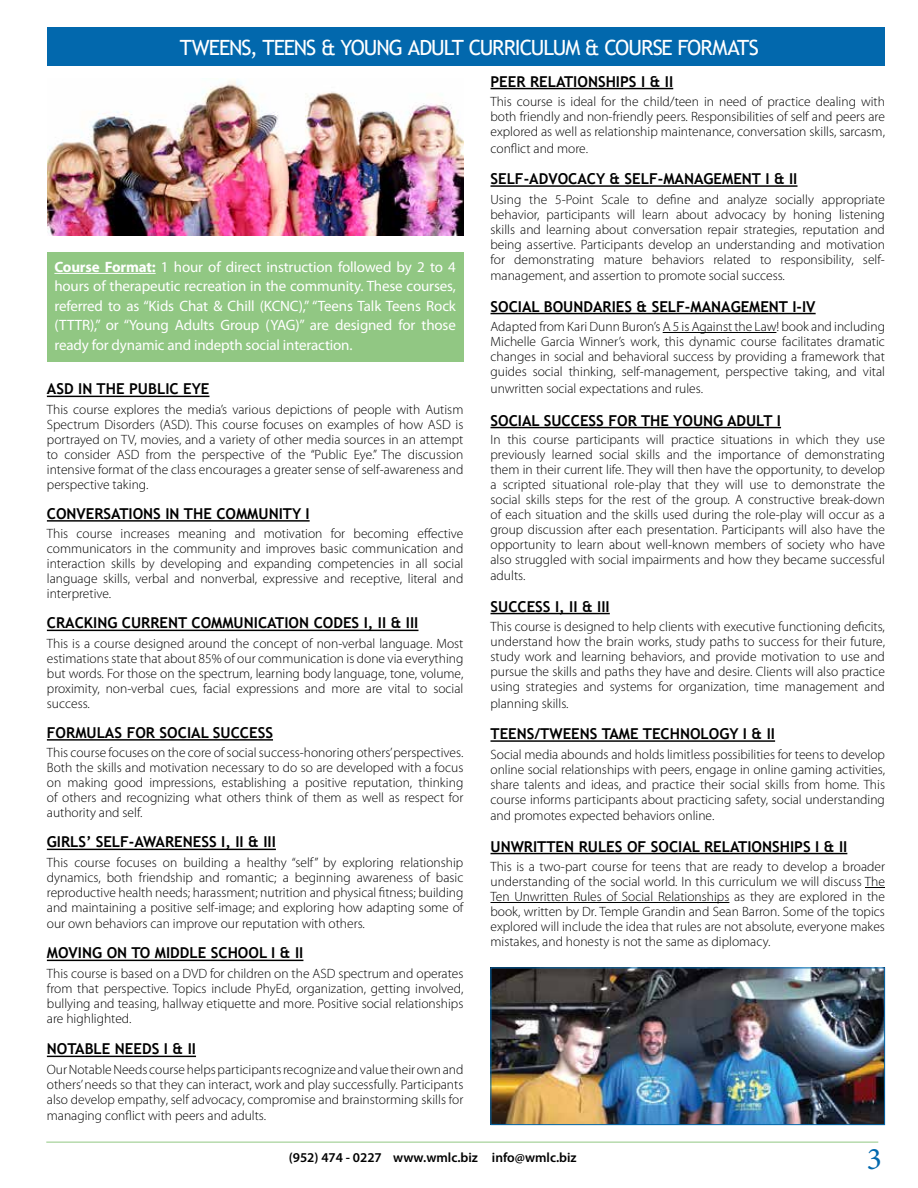
<style>
.page{position:relative;width:918px;height:1188px;background:#fff}
.page>*{position:absolute;margin:0;border:0;box-sizing:border-box;transform-origin:0 0}
.t1{font:31.5px "Minion Pro";color:#0268ad}
.t2{font:21px "Trebuchet MS";letter-spacing:-.045em;color:#fff}
.t3{font:700 15px "Trebuchet MS";color:#000}
.t4{font:15px/19.5px "Myriad Pro";letter-spacing:-.01em;color:#fff;text-align:justify}
.t5{font:300 13.5px/15px "Myriad Pro";color:#000;text-align:justify}
.t6{font:600 13.5px "Myriad Pro";color:#000}
.s1{font-weight:700}
</style>
<div class="page">
<hr style="left:46px;top:1142px;width:832px;height:1px;background:#91c783">
<hr style="left:47px;top:396px;width:162px;height:1px;background:#000">
<hr style="left:47px;top:520px;width:263px;height:2px;background:#000">
<hr style="left:47px;top:630px;width:371px;height:1px;background:#000">
<hr style="left:47px;top:739px;width:226px;height:2px;background:#000">
<hr style="left:47px;top:849px;width:229px;height:1px;background:#000">
<hr style="left:47px;top:960px;width:256px;height:1px;background:#000">
<hr style="left:47px;top:1056px;width:149px;height:1px;background:#000">
<hr style="left:490px;top:88px;width:183px;height:1px;background:#000">
<hr style="left:490px;top:185px;width:308px;height:2px;background:#000">
<hr style="left:490px;top:313px;width:326px;height:1px;background:#000">
<hr style="left:663px;top:332px;width:113px;height:1px;background:#000">
<hr style="left:490px;top:427px;width:291px;height:1px;background:#000">
<hr style="left:490px;top:613px;width:120px;height:1px;background:#000">
<hr style="left:490px;top:740px;width:285px;height:2px;background:#000">
<hr style="left:490px;top:853px;width:357px;height:1px;background:#000">
<svg style="left:865px;top:887px;width:20px;height:1px"></svg>
<hr style="left:490px;top:902px;width:239px;height:1px;background:#000">
<div style="left:47px;top:28px;width:838px;height:38px;background:#0268ad"></div>
<img style="left:47px;top:80px;width:416px;height:156px">
<img style="left:493px;top:970px;width:390px;height:153px">
<div style="left:491px;top:968px;width:394px;height:157px;border:1px solid #0268ad"></div>
<div style="left:47px;top:252px;width:416px;height:110px;background:#91c783"></div>
<hr style="left:54px;top:273px;width:102px;height:1px;background:#fff">
<h2 class="t2" style="left:180px;top:34px;width:581px">TWEENS, TEENS &amp; YOUNG ADULT CURRICULUM &amp; COURSE FORMATS</h2>
<p class="t4" style="left:54px;top:257px;width:403px"><span class="s1">Course Format:</span> 1 hour of direct instruction followed by 2 to 4 hours of therapeutic recreation in the community. These courses, referred to as “Kids Chat &amp; Chill (KCNC),” “Teens Talk Teens Rock (TTTR),” or “Young Adults Group (YAG)” are designed for those ready for dynamic and indepth social interaction.</p>
<p class="t3" style="left:47px;top:380px;width:164px">ASD IN THE PUBLIC EYE</p>
<p class="t5" style="left:47px;top:402px;width:418px">This course explores the media’s various depictions of people with Autism Spectrum Disorders (ASD). This course focuses on examples of how ASD is portrayed on TV, movies, and a variety of other media sources in an attempt to consider ASD from the perspective of the “Public Eye.” The discussion intensive format of the class encourages a greater sense of self-awareness and perspective taking.</p>
<p class="t3" style="left:47px;top:504px;width:264px">CONVERSATIONS IN THE COMMUNITY I</p>
<p class="t5" style="left:47px;top:526px;width:418px">This course increases meaning and motivation for becoming effective communicators in the community and improves basic communication and interaction skills by developing and expanding competencies in all social language skills, verbal and nonverbal, expressive and receptive, literal and interpretive.</p>
<p class="t3" style="left:47px;top:614px;width:373px">CRACKING CURRENT COMMUNICATION CODES I, II &amp; III</p>
<p class="t5" style="left:47px;top:636px;width:418px">This is a course designed around the concept of non-verbal language. Most estimations state that about 85% of our communication is done via everything but words. For those on the spectrum, learning body language, tone, volume, proximity, non-verbal cues, facial expressions and more are vital to social success.</p>
<p class="t3" style="left:47px;top:723px;width:228px">FORMULAS FOR SOCIAL SUCCESS</p>
<p class="t5" style="left:47px;top:745px;width:418px">This course focuses on the core of social success-honoring others’ perspectives.<br>Both the skills and motivation necessary to do so are developed with a focus on making good impressions, establishing a positive reputation, thinking of others and recognizing what others think of them as well as respect for authority and self.</p>
<p class="t3" style="left:47px;top:833px;width:230px">GIRLS’ SELF-AWARENESS I, II &amp; III</p>
<p class="t5" style="left:47px;top:855px;width:418px">This course focuses on building a healthy “self” by exploring relationship dynamics, both friendship and romantic; a beginning awareness of basic reproductive health needs; harassment; nutrition and physical fitness; building and maintaining a positive self-image; and exploring how adapting some of</p>
<p class="t5" style="left:47px;top:916px;width:320px">our own behaviors can improve our reputation with others.</p>
<p class="t3" style="left:47px;top:944px;width:258px">MOVING ON TO MIDDLE SCHOOL I &amp; II</p>
<p class="t5" style="left:47px;top:966px;width:418px">This course is based on a DVD for children on the ASD spectrum and operates from that perspective. Topics include PhyEd, organization, getting involved, bullying and teasing, hallway etiquette and more. Positive social relationships are highlighted.</p>
<p class="t3" style="left:47px;top:1040px;width:151px">NOTABLE NEEDS I &amp; II</p>
<p class="t5" style="left:47px;top:1062px;width:418px">Our Notable Needs course helps participants recognize and value their own and others’ needs so that they can interact, work and play successfully. Participants also develop empathy, self advocacy, compromise and brainstorming skills for</p>
<p class="t5" style="left:47px;top:1108px;width:221px">managing conflict with peers and adults.</p>
<p class="t3" style="left:490px;top:72px;width:184px">PEER RELATIONSHIPS I &amp; II</p>
<p class="t5" style="left:490px;top:94px;width:396px">This course is ideal for the child/teen in need of practice dealing with both friendly and non-friendly peers. Responsibilities of self and peers are explored as well as relationship maintenance, conversation skills, sarcasm,</p>
<p class="t5" style="left:490px;top:141px;width:99px">conflict and more.</p>
<p class="t3" style="left:490px;top:169px;width:308px">SELF-ADVOCACY &amp; SELF-MANAGEMENT I &amp; II</p>
<p class="t5" style="left:490px;top:192px;width:396px">Using the 5-Point Scale to define and analyze socially appropriate behavior, participants will learn about advocacy by honing listening skills and learning about conversation repair strategies, reputation and being assertive. Participants develop an understanding and motivation for demonstrating mature behaviors related to responsibility, self-</p>
<p class="t5" style="left:490px;top:268px;width:296px">management, and assertion to promote social success.</p>
<p class="t3" style="left:490px;top:297px;width:327px">SOCIAL BOUNDARIES &amp; SELF-MANAGEMENT I-IV</p>
<p class="t5" style="left:490px;top:319px;width:396px">Adapted from Kari Dunn Buron’s A 5 is Against the Law! book and including Michelle Garcia Winner’s work, this dynamic course facilitates dramatic changes in social and behavioral success by providing a framework that guides social thinking, self-management, perspective taking, and vital</p>
<p class="t5" style="left:490px;top:381px;width:214px">unwritten social expectations and rules.</p>
<p class="t3" style="left:490px;top:411px;width:292px">SOCIAL SUCCESS FOR THE YOUNG ADULT I</p>
<p class="t5" style="left:490px;top:432px;width:396px">In this course participants will practice situations in which they use previously learned social skills and the importance of demonstrating them in their current life. They will then have the opportunity, to develop a scripted situational role-play that they will use to demonstrate the social skills steps for the rest of the group. A constructive break-down of each situation and the skills used during the role-play will occur as a group discussion after each presentation. Participants will also have the opportunity to learn about well-known members of society who have also struggled with social impairments and how they became successful</p>
<p class="t5" style="left:490px;top:568px;width:36px">adults.</p>
<p class="t3" style="left:490px;top:597px;width:121px">SUCCESS I, II &amp; III</p>
<p class="t5" style="left:490px;top:619px;width:396px">This course is designed to help clients with executive functioning deficits, understand how the brain works, study paths to success for their future, study work and learning behaviors, and provide motivation to use and pursue the skills and paths they have and desire. Clients will also practice using strategies and systems for organization, time management and</p>
<p class="t5" style="left:490px;top:696px;width:80px">planning skills.</p>
<p class="t3" style="left:490px;top:724px;width:286px">TEENS/TWEENS TAME TECHNOLOGY I &amp; II</p>
<p class="t5" style="left:490px;top:747px;width:396px">Social media abounds and holds limitless possibilities for teens to develop online social relationships with peers, engage in online gaming activities, share talents and ideas, and practice their social skills from home. This course informs participants about practicing safety, social understanding</p>
<p class="t5" style="left:490px;top:808px;width:225px">and promotes expected behaviors online.</p>
<p class="t3" style="left:490px;top:837px;width:358px">UNWRITTEN RULES OF SOCIAL RELATIONSHIPS I &amp; II</p>
<p class="t5" style="left:490px;top:859px;width:396px">This is a two-part course for teens that are ready to develop a broader understanding of the social world. In this curriculum we will discuss The Ten Unwritten Rules of Social Relationships as they are explored in the book, written by Dr. Temple Grandin and Sean Barron. Some of the topics explored will include the idea that rules are not absolute, everyone makes mistakes, and honesty is not the same as diplomacy.</p>
<p class="t6" style="left:289px;top:1149px;width:289px">(952) 474 - 0227 www.wmlc.biz info@wmlc.biz</p>
<h1 class="t1" style="left:867px;top:1138px;width:17px">3</h1>
</div>
